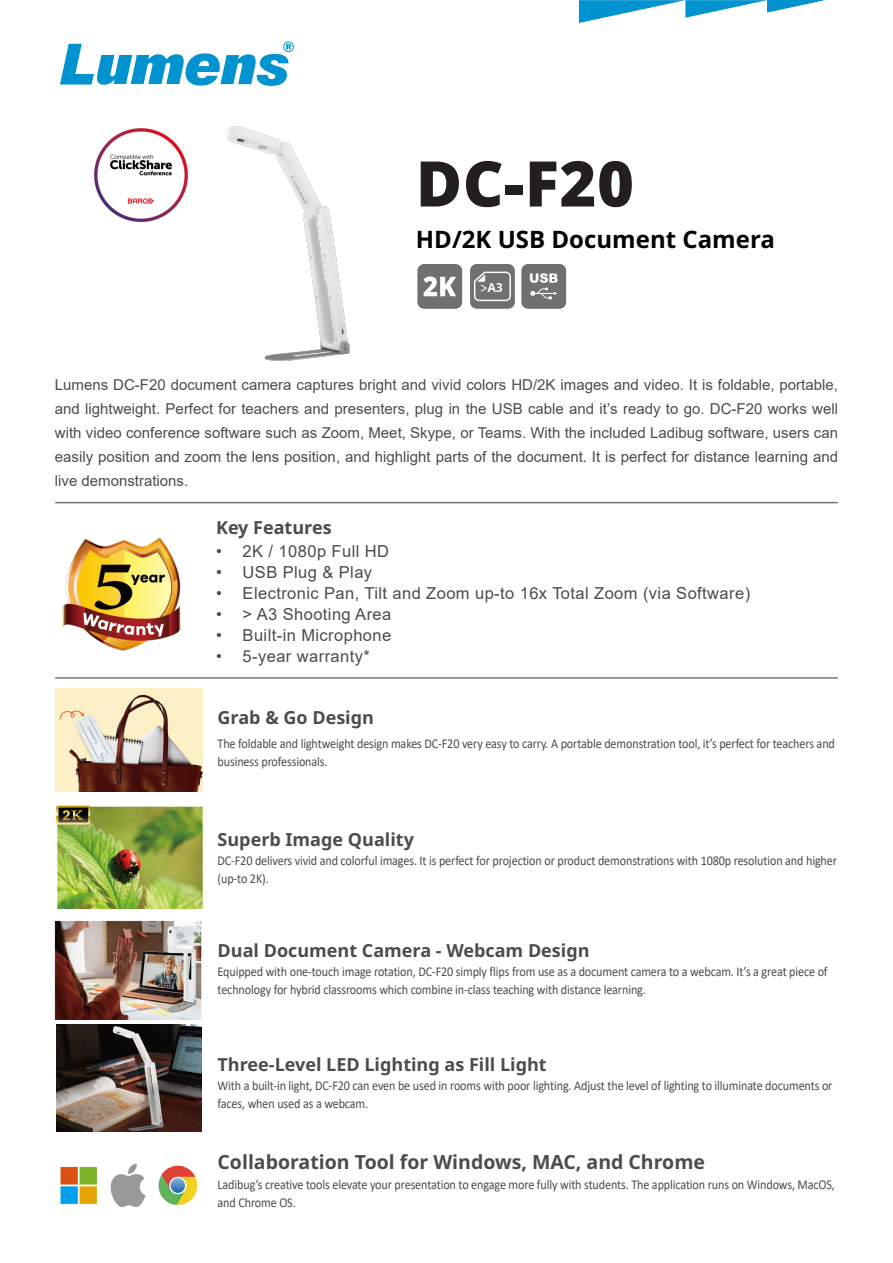
<style>
.page{position:relative;width:893px;height:1263px;background:#fff}
.page>*{position:absolute;margin:0;border:0;box-sizing:border-box;transform-origin:0 0}
.t1{font:900 63px "Noto Sans";color:#231f20}
.t2{font:700 24px "Noto Sans";color:#030303}
.t3{font:700 19.5px "Noto Sans";color:#4b4c4d}
.t4{font:700 18px "Noto Sans";color:#4b4c4d}
.t5{font:16.5px "Arial";letter-spacing:.025em;color:#4c4b4b}
.t6{font:15px/24px "Arial";color:#4b4c4d;text-align:justify}
.t7{font:13.5px/18px "Calibri";letter-spacing:-.01em;color:#4b4c4d;scale:.9 1}
</style>
<div class="page">
<svg style="left:579px;top:0;width:246px;height:23px"></svg>
<svg style="left:60px;top:41px;width:234px;height:45px"></svg>
<img style="left:62px;top:537px;width:119px;height:114px">
<hr style="left:56px;top:677px;width:781px;height:2px;background:#797574">
<hr style="left:56px;top:502px;width:781px;height:1px;background:#797574">
<img style="left:227px;top:126px;width:123px;height:235px">
<div style="left:470px;top:264px;width:45px;height:45px;background:#707070;border-radius:7px"></div>
<div style="left:521px;top:264px;width:45px;height:45px;background:#707070;border-radius:7px"></div>
<div style="left:417px;top:264px;width:45px;height:45px;background:#707070;border-radius:7px"></div>
<svg style="left:474px;top:272px;width:37px;height:29px"></svg>
<svg style="left:423px;top:276px;width:33px;height:20px"></svg>
<img style="left:55px;top:688px;width:148px;height:103px">
<img style="left:56px;top:805px;width:147px;height:104px">
<img style="left:54px;top:920px;width:148px;height:99px">
<img style="left:60px;top:1163px;width:138px;height:45px">
<img style="left:56px;top:1024px;width:145px;height:108px">
<svg style="left:530px;top:273px;width:28px;height:26px"></svg>
<img style="left:94px;top:128px;width:94px;height:95px">
<p class="t1" style="left:416px;top:148px;width:220px">DC-F20</p>
<p class="t2" style="left:416px;top:226px;width:361px">HD/2K USB Document Camera</p>
<p class="t6" style="left:55px;top:372px;width:785px">Lumens DC-F20 document camera captures bright and vivid colors HD/2K images and video. It is foldable, portable, and lightweight. Perfect for teachers and presenters, plug in the USB cable and it’s ready to go. DC-F20 works well with video conference software such as Zoom, Meet, Skype, or Teams. With the included Ladibug software, users can easily position and zoom the lens position, and highlight parts of the document. It is perfect for distance learning and live demonstrations.</p>
<p class="t4" style="left:216px;top:517px;width:117px">Key Features</p>
<p class="t5" style="left:216px;top:540px;width:174px">• 2K / 1080p Full HD</p>
<p class="t5" style="left:216px;top:561px;width:158px">• USB Plug &amp; Play</p>
<p class="t5" style="left:216px;top:582px;width:536px">• Electronic Pan, Tilt and Zoom up-to 16x Total Zoom (via Software)</p>
<p class="t5" style="left:216px;top:603px;width:177px">• &gt; A3 Shooting Area</p>
<p class="t5" style="left:216px;top:624px;width:177px">• Built-in Microphone</p>
<p class="t5" style="left:216px;top:645px;width:155px">• 5-year warranty*</p>
<p class="t4" style="left:218px;top:707px;width:158px">Grab &amp; Go Design</p>
<p class="t7" style="left:218px;top:734px;width:687px">The foldable and lightweight design makes DC-F20 very easy to carry. A portable demonstration tool, it’s perfect for teachers and business professionals.</p>
<p class="t4" style="left:218px;top:829px;width:198px">Superb Image Quality</p>
<p class="t7" style="left:218px;top:851px;width:690px">DC-F20 delivers vivid and colorful images. It is perfect for projection or product demonstrations with 1080p resolution and higher (up-to 2K).</p>
<p class="t4" style="left:218px;top:940px;width:374px">Dual Document Camera - Webcam Design</p>
<p class="t7" style="left:218px;top:962px;width:679px">Equipped with one-touch image rotation, DC-F20 simply flips from use as a document camera to a webcam. It’s a great piece of technology for hybrid classrooms which combine in-class teaching with distance learning.</p>
<p class="t4" style="left:218px;top:1054px;width:331px">Three-Level LED Lighting as Fill Light</p>
<p class="t7" style="left:218px;top:1076px;width:685px">With a built-in light, DC-F20 can even be used in rooms with poor lighting. Adjust the level of lighting to illuminate documents or faces, when used as a webcam.</p>
<p class="t3" style="left:218px;top:1151px;width:489px">Collaboration Tool for Windows, MAC, and Chrome</p>
<p class="t7" style="left:218px;top:1175px;width:687px">Ladibug’s creative tools elevate your presentation to engage more fully with students. The application runs on Windows, MacOS, and Chrome OS.</p>
</div>
